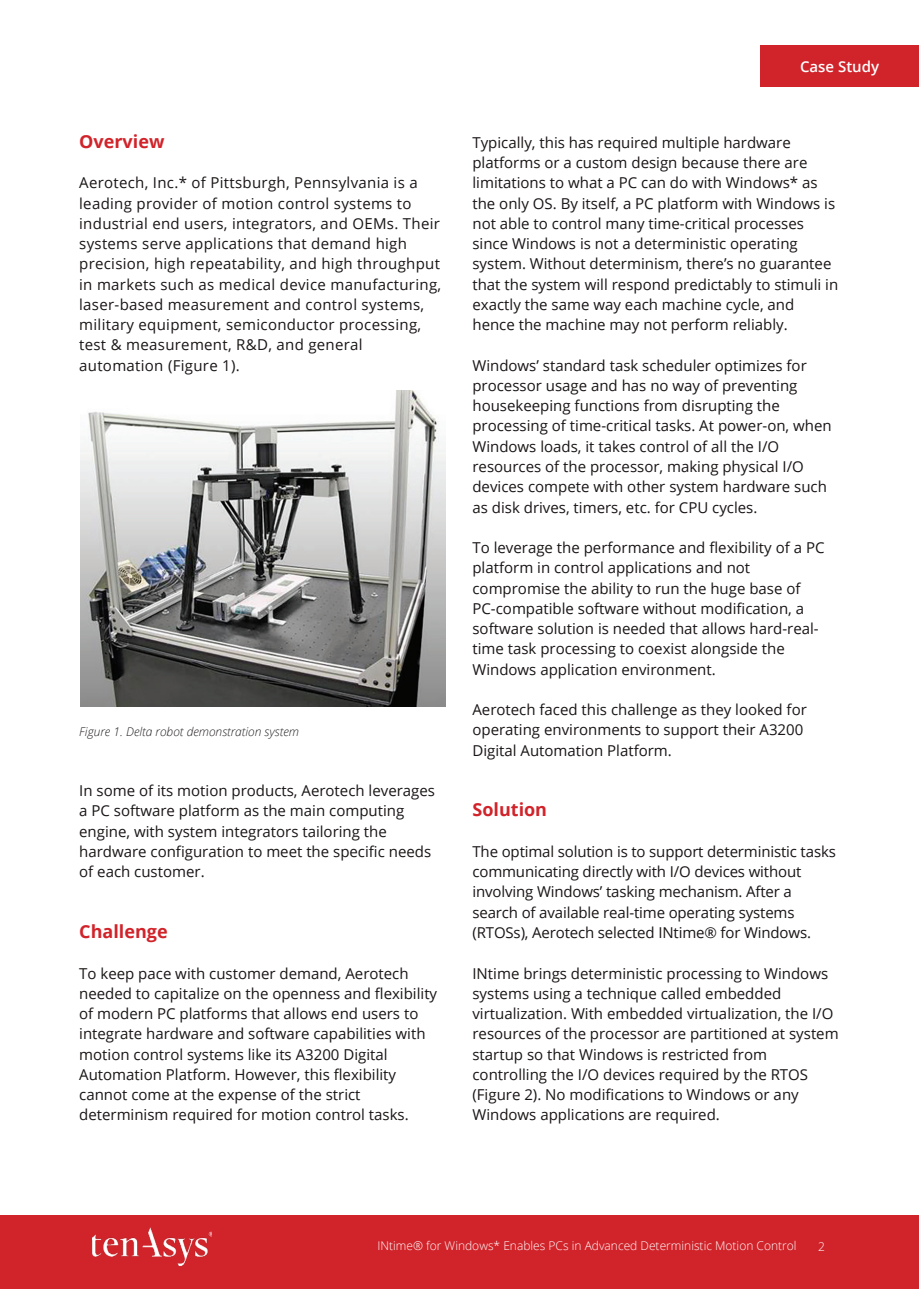
<style>
.page{position:relative;width:919px;height:1289px;background:#fff}
.page>*{position:absolute;margin:0;border:0;box-sizing:border-box;transform-origin:0 0}
.Subhead_Level_One{font:700 18px "Open Sans";color:#d1232a}
.Body_Copy{font:15px/20.2px "Open Sans";color:#1a1515}
.Body_Copy-2{font:15px/20.2px "Open Sans";letter-spacing:.02em;color:#1a1515}
.Body_Copy-3{font:600 15px "Open Sans";color:#fff}
.t1{font:300 12px "Open Sans";color:#fff}
.t2{font:italic 300 12px "Open Sans";color:#231f20}
</style>
<div class="page">
<div style="left:0;top:1215px;width:918px;height:73px;background:#d1232a"></div>
<img style="left:92px;top:1227px;width:119px;height:38px">
<div style="left:760px;top:46px;width:158px;height:41px;background:#d1232a"></div>
<img style="left:80px;top:391px;width:365px;height:315px">
<p class="Subhead_Level_One" style="left:79px;top:129px;width:87px">Overview</p>
<p class="Body_Copy-2" style="left:79px;top:172px;width:363px">Aerotech, Inc.* of Pittsburgh, Pennsylvania is a leading provider of motion control systems to industrial end users, integrators, and OEMs. Their systems serve applications that demand high precision, high repeatability, and high throughput in markets such as medical device manufacturing, laser-based measurement and control systems, military equipment, semiconductor processing, test &amp; measurement, R&amp;D, and general automation (Figure 1).</p>
<p class="t2" style="left:79px;top:723px;width:221px">Figure 1. Delta robot demonstration system</p>
<p class="Body_Copy" style="left:79px;top:780px;width:357px">In some of its motion products, Aerotech leverages a PC software platform as the main computing engine, with system integrators tailoring the hardware configuration to meet the specific needs of each customer.</p>
<p class="Subhead_Level_One" style="left:79px;top:918px;width:90px">Challenge</p>
<p class="Body_Copy" style="left:79px;top:962px;width:359px">To keep pace with customer demand, Aerotech needed to capitalize on the openness and flexibility of modern PC platforms that allows end users to integrate hardware and software capabilities with motion control systems like its A3200 Digital Automation Platform. However, this flexibility cannot come at the expense of the strict determinism required for motion control tasks.</p>
<p class="Body_Copy-3" style="left:800px;top:56px;width:81px">Case Study</p>
<p class="Body_Copy" style="left:472px;top:132px;width:367px">Typically, this has required multiple hardware platforms or a custom design because there are limitations to what a PC can do with Windows* as the only OS. By itself, a PC platform with Windows is not able to control many time-critical processes since Windows is not a deterministic operating system. Without determinism, there’s no guarantee that the system will respond predictably to stimuli in exactly the same way each machine cycle, and hence the machine may not perform reliably.</p>
<p class="Body_Copy" style="left:472px;top:355px;width:361px">Windows’ standard task scheduler optimizes for processor usage and has no way of preventing housekeeping functions from disrupting the processing of time-critical tasks. At power-on, when Windows loads, it takes control of all the I/O resources of the processor, making physical I/O devices compete with other system hardware such as disk drives, timers, etc. for CPU cycles.</p>
<p class="Body_Copy" style="left:472px;top:537px;width:353px">To leverage the performance and flexibility of a PC platform in control applications and not compromise the ability to run the huge base of PC-compatible software without modification, a software solution is needed that allows hard-real&shy;time task processing to coexist alongside the Windows application environment.</p>
<p class="Body_Copy" style="left:472px;top:699px;width:336px">Aerotech faced this challenge as they looked for operating environments to support their A3200<br>Digital Automation Platform.</p>
<p class="Subhead_Level_One" style="left:472px;top:797px;width:76px">Solution</p>
<p class="Body_Copy" style="left:472px;top:841px;width:365px">The optimal solution is to support deterministic tasks communicating directly with I/O devices without involving Windows’ tasking mechanism. After a search of available real-time operating systems (RTOSs), Aerotech selected INtime® for Windows.</p>
<p class="Body_Copy" style="left:472px;top:962px;width:368px">INtime brings deterministic processing to Windows systems using a technique called embedded virtualization. With embedded virtualization, the I/O resources of the processor are partitioned at system startup so that Windows is restricted from controlling the I/O devices required by the RTOS (Figure 2). No modifications to Windows or any Windows applications are required.</p>
<p class="t1" style="left:377px;top:1237px;width:420px">INtime® for Windows* Enables PCs in Advanced Deterministic Motion Control</p>
<p class="t1" style="left:818px;top:1238px;width:8px">2</p>
</div>
